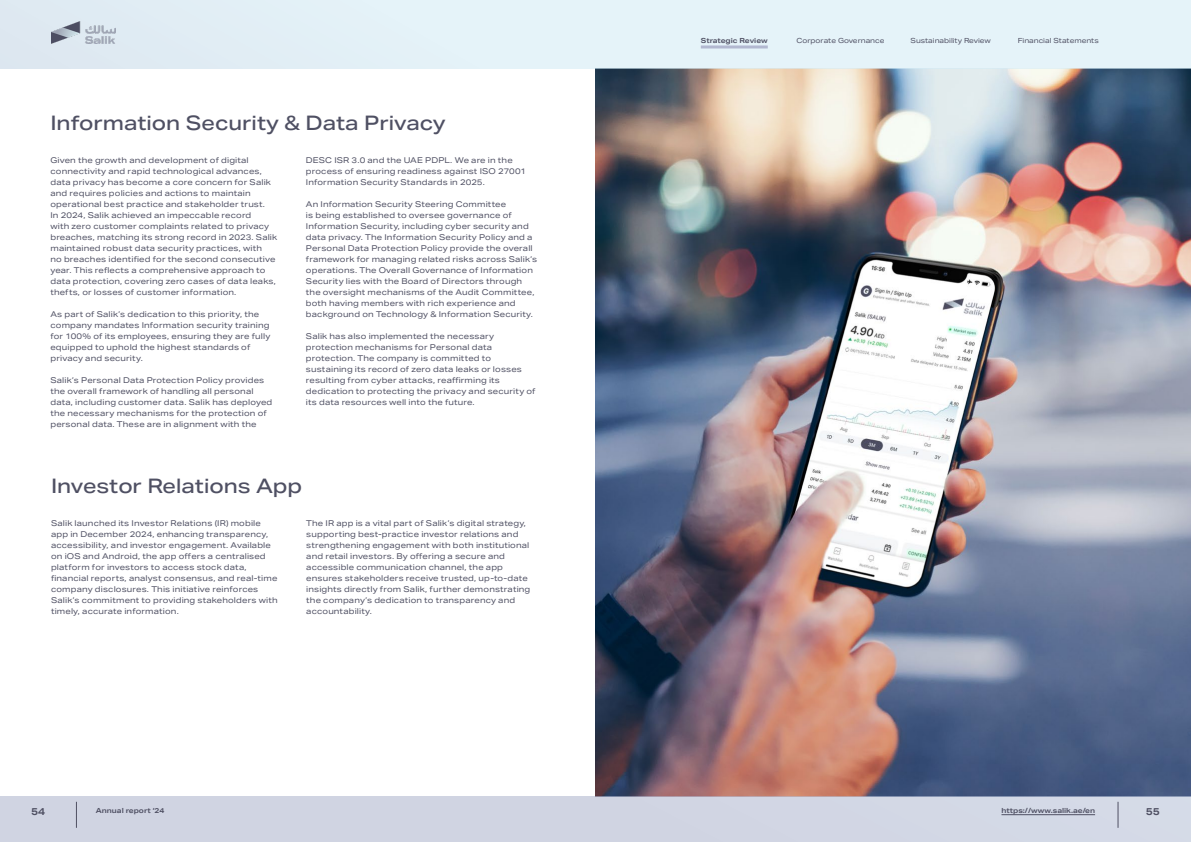
<style>
.page{position:relative;width:1191px;height:842px;background:#fff}
.page>*{position:absolute;margin:0;border:0;box-sizing:border-box;transform-origin:0 0}
.t1{font:500 20px "Aktiv Grotesk Ex";color:#4f5063}
.t2{font:700 10px "Aktiv Grotesk Ex";color:#4f5063}
.t3{font:8px/11px "Aktiv Grotesk Ex";letter-spacing:.02em;color:#4f5063}
.t4{font:7px "Aktiv Grotesk Ex";color:#4f5063}
.t5{font:700 7px "Aktiv Grotesk Ex";color:#4f5063}
</style>
<div class="page">
<img style="left:595px;top:69px;width:596px;height:727px">
<div style="left:0;top:0;width:1191px;height:69px;background:#e5f3f9"></div>
<div style="left:0;top:796px;width:1191px;height:46px;background:#d0d4e2"></div>
<hr style="left:1001px;top:814px;width:94px;height:1px;background:#4f5063">
<svg style="left:76px;top:802px;width:1px;height:26px"></svg>
<svg style="left:1117px;top:802px;width:1px;height:26px"></svg>
<img style="left:51px;top:21px;width:64px;height:23px">
<hr style="left:701px;top:45px;width:67px;height:3px;background:#b2b8d0">
<h1 class="t1" style="left:50px;top:111px;width:396px">Information Security &amp; Data Privacy</h1>
<p class="t3" style="left:50px;top:154px;width:228px">Given the growth and development of digital connectivity and rapid technological advances, data privacy has become a core concern for Salik and requires policies and actions to maintain operational best practice and stakeholder trust.<br>In 2024, Salik achieved an impeccable record<br>with zero customer complaints related to privacy breaches, matching its strong record in 2023. Salik maintained robust data security practices, with<br>no breaches identified for the second consecutive year. This reflects a comprehensive approach to data protection, covering zero cases of data leaks, thefts, or losses of customer information.</p>
<p class="t3" style="left:50px;top:308px;width:221px">As part of Salik’s dedication to this priority, the company mandates Information security training for 100% of its employees, ensuring they are fully equipped to uphold the highest standards of privacy and security.</p>
<p class="t3" style="left:50px;top:374px;width:223px">Salik’s Personal Data Protection Policy provides the overall framework of handling all personal data, including customer data. Salik has deployed the necessary mechanisms for the protection of personal data. These are in alignment with the</p>
<p class="t3" style="left:306px;top:154px;width:222px">DESC ISR 3.0 and the UAE PDPL. We are in the process of ensuring readiness against ISO 27001<br>Information Security Standards in 2025.</p>
<p class="t3" style="left:306px;top:198px;width:233px">An Information Security Steering Committee<br>is being established to oversee governance of Information Security, including cyber security and data privacy. The Information Security Policy and a Personal Data Protection Policy provide the overall framework for managing related risks across Salik’s operations. The Overall Governance of Information Security lies with the Board of Directors through the oversight mechanisms of the Audit Committee, both having members with rich experience and background on Technology &amp; Information Security.</p>
<p class="t3" style="left:306px;top:330px;width:231px">Salik has also implemented the necessary protection mechanisms for Personal data protection. The company is committed to sustaining its record of zero data leaks or losses resulting from cyber attacks, reaffirming its dedication to protecting the privacy and security of its data resources well into the future.</p>
<h1 class="t1" style="left:51px;top:474px;width:252px">Investor Relations App</h1>
<p class="t3" style="left:51px;top:517px;width:228px">Salik launched its Investor Relations (IR) mobile app in December 2024, enhancing transparency, accessibility, and investor engagement. Available on iOS and Android, the app offers a centralised platform for investors to access stock data, financial reports, analyst consensus, and real-time company disclosures. This initiative reinforces Salik’s commitment to providing stakeholders with timely, accurate information.</p>
<p class="t3" style="left:306px;top:517px;width:225px">The IR app is a vital part of Salik’s digital strategy, supporting best-practice investor relations and strengthening engagement with both institutional and retail investors. By offering a secure and accessible communication channel, the app ensures stakeholders receive trusted, up-to-date insights directly from Salik, further demonstrating the company’s dedication to transparency and accountability.</p>
<p class="t5" style="left:701px;top:36px;width:68px">Strategic Review</p>
<p class="t4" style="left:796px;top:36px;width:89px">Corporate Governance</p>
<p class="t4" style="left:910px;top:36px;width:82px">Sustainability Review</p>
<p class="t4" style="left:1017px;top:36px;width:82px">Financial Statements</p>
<p class="t2" style="left:31px;top:805px;width:16px">54</p>
<p class="t5" style="left:96px;top:806px;width:70px">Annual report ‘24</p>
<p class="t5" style="left:1001px;top:806px;width:95px">https://www.salik.ae/en</p>
<p class="t2" style="left:1145px;top:805px;width:15px">55</p>
</div>
